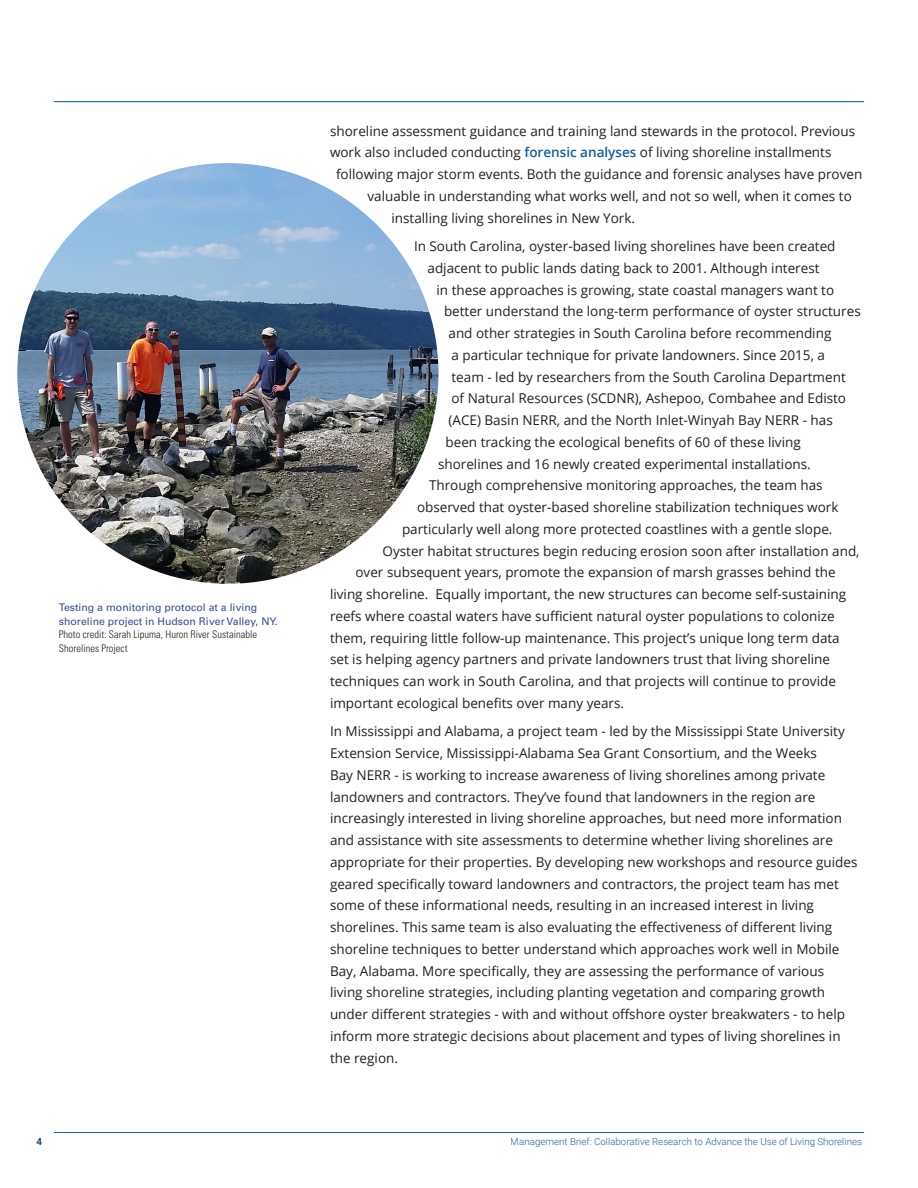
<style>
.page{position:relative;width:918px;height:1188px;background:#fff}
.page>*{position:absolute;margin:0;border:0;box-sizing:border-box;transform-origin:0 0}
.t1{font:13.5px/21.8px "Open Sans";color:#231f20}
.t2{font:10.5px/13.5px "Univers LT Std";color:#354d96}
.t3{font:300 9.75px "Roboto";color:#235fab}
.t4{font:500 9.75px "Roboto";color:#002d5e}
.s1{font-weight:300;font-stretch:condensed;color:#231f20}
.s2{font-weight:600;color:#175d9e}
</style>
<div class="page">
<hr style="left:54px;top:1132px;width:810px;height:1px;background:#0155a5">
<hr style="left:54px;top:101px;width:810px;height:1px;background:#0155a5">
<img style="left:17px;top:163px;width:421px;height:421px;border-radius:210px">
<p class="t2" style="left:59px;top:601px;width:221px">Testing a monitoring protocol at a living shoreline project in Hudson River Valley, NY.<br><span class="s1">Photo credit: Sarah Lipuma, Huron River Sustainable Shorelines Project</span></p>
<p class="t1" style="left:330px;top:119px;width:527px">shoreline assessment guidance and training land stewards in the protocol. Previous</p>
<p class="t1" style="left:330px;top:141px;width:503px">work also included conducting <span class="s2">forensic analyses</span> of living shoreline installments</p>
<p class="t1" style="left:336px;top:163px;width:528px">following major storm events. Both the guidance and forensic analyses have proven</p>
<p class="t1" style="left:368px;top:185px;width:486px">valuable in understanding what works well, and not so well, when it comes to</p>
<p class="t1" style="left:392px;top:206px;width:245px">installing living shorelines in New York.</p>
<p class="t1" style="left:414px;top:235px;width:423px">In South Carolina, oyster-based living shorelines have been created</p>
<p class="t1" style="left:428px;top:257px;width:394px">adjacent to public lands dating back to 2001. Although interest</p>
<p class="t1" style="left:436px;top:278px;width:399px">in these approaches is growing, state coastal managers want to</p>
<p class="t1" style="left:444px;top:300px;width:418px">better understand the long-term performance of oyster structures</p>
<p class="t1" style="left:448px;top:322px;width:384px">and other strategies in South Carolina before recommending</p>
<p class="t1" style="left:452px;top:344px;width:375px">a particular technique for private landowners. Since 2015, a</p>
<p class="t1" style="left:452px;top:365px;width:396px">team - led by researchers from the South Carolina Department</p>
<p class="t1" style="left:452px;top:387px;width:396px">of Natural Resources (SCDNR), Ashepoo, Combahee and Edisto</p>
<p class="t1" style="left:448px;top:409px;width:386px">(ACE) Basin NERR, and the North Inlet-Winyah Bay NERR - has</p>
<p class="t1" style="left:446px;top:431px;width:357px">been tracking the ecological benefits of 60 of these living</p>
<p class="t1" style="left:438px;top:452px;width:374px">shorelines and 16 newly created experimental installations.</p>
<p class="t1" style="left:429px;top:474px;width:395px">Through comprehensive monitoring approaches, the team has</p>
<p class="t1" style="left:417px;top:496px;width:423px">observed that oyster-based shoreline stabilization techniques work</p>
<p class="t1" style="left:402px;top:518px;width:432px">particularly well along more protected coastlines with a gentle slope.</p>
<p class="t1" style="left:382px;top:539px;width:479px">Oyster habitat structures begin reducing erosion soon after installation and,</p>
<p class="t1" style="left:356px;top:561px;width:482px">over subsequent years, promote the expansion of marsh grasses behind the</p>
<p class="t1" style="left:330px;top:583px;width:518px">living shoreline. Equally important, the new structures can become self-sustaining</p>
<p class="t1" style="left:330px;top:605px;width:506px">reefs where coastal waters have sufficient natural oyster populations to colonize</p>
<p class="t1" style="left:330px;top:626px;width:511px">them, requiring little follow-up maintenance. This project’s unique long term data</p>
<p class="t1" style="left:330px;top:648px;width:502px">set is helping agency partners and private landowners trust that living shoreline</p>
<p class="t1" style="left:330px;top:670px;width:507px">techniques can work in South Carolina, and that projects will continue to provide</p>
<p class="t1" style="left:330px;top:692px;width:296px">important ecological benefits over many years.</p>
<p class="t1" style="left:330px;top:720px;width:529px">In Mississippi and Alabama, a project team - led by the Mississippi State University Extension Service, Mississippi-Alabama Sea Grant Consortium, and the Weeks<br>Bay NERR - is working to increase awareness of living shorelines among private landowners and contractors. They’ve found that landowners in the region are increasingly interested in living shoreline approaches, but need more information and assistance with site assessments to determine whether living shorelines are appropriate for their properties. By developing new workshops and resource guides geared specifically toward landowners and contractors, the project team has met some of these informational needs, resulting in an increased interest in living shorelines. This same team is also evaluating the effectiveness of different living shoreline techniques to better understand which approaches work well in Mobile Bay, Alabama. More specifically, they are assessing the performance of various living shoreline strategies, including planting vegetation and comparing growth under different strategies - with and without offshore oyster breakwaters - to help inform more strategic decisions about placement and types of living shorelines in the region.</p>
<p class="t4" style="left:37px;top:1135px;width:7px">4</p>
<p class="t3" style="left:511px;top:1134px;width:353px">Management Brief: Collaborative Research to Advance the Use of Living Shorelines</p>
</div>
